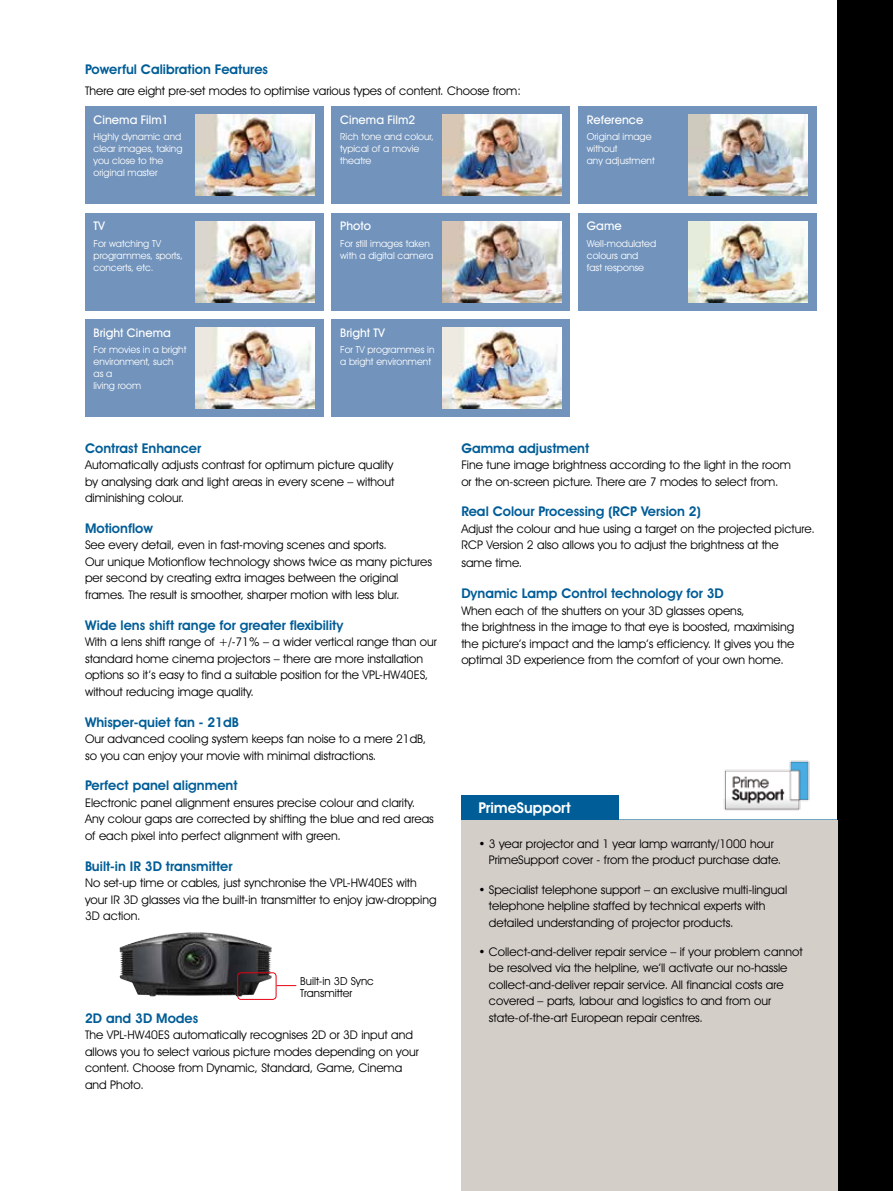
<style>
.page{position:relative;width:893px;height:1191px;background:#fff}
.page>*{position:absolute;margin:0;border:0;box-sizing:border-box;transform-origin:0 0}
.t1{font:600 15px "Avant Garde IT Cby BT";color:#fff}
.t2{font:600 13.5px "Avant Garde IT Cby BT";color:#005d97}
.t3{font:12px/16.5px "Avant Garde IT Cby BT";color:#000}
.t4{font:500 12px "Avant Garde IT Cby BT";color:#fff}
.t5{font:11.1px/12.5px "Avant Garde IT Cby BT";color:#000}
.t6{font:9.75px/12px "Avant Garde IT Cby BT";color:#fff}
</style>
<div class="page">
<hr style="left:461px;top:819px;width:402px;height:2px;background:#005d97">
<div style="left:838px;top:0;width:55px;height:1191px;background:#000"></div>
<img style="left:119px;top:934px;width:153px;height:62px">
<div style="left:237px;top:972px;width:40px;height:28px;border:1px solid #e60013;border-radius:3px"></div>
<svg style="left:277px;top:985px;width:19px;height:1px"></svg>
<div style="left:85px;top:106px;width:238px;height:98px;background:#7193bc"></div>
<img style="left:196px;top:115px;width:119px;height:81px">
<div style="left:85px;top:213px;width:238px;height:97px;background:#7193bc"></div>
<img style="left:196px;top:221px;width:119px;height:81px">
<div style="left:85px;top:319px;width:238px;height:98px;background:#7193bc"></div>
<img style="left:196px;top:327px;width:119px;height:81px">
<div style="left:332px;top:106px;width:238px;height:98px;background:#7193bc"></div>
<img style="left:442px;top:115px;width:119px;height:81px">
<div style="left:332px;top:213px;width:238px;height:97px;background:#7193bc"></div>
<img style="left:442px;top:221px;width:119px;height:81px">
<div style="left:332px;top:319px;width:238px;height:98px;background:#7193bc"></div>
<img style="left:442px;top:327px;width:119px;height:81px">
<div style="left:578px;top:106px;width:238px;height:98px;background:#7193bc"></div>
<img style="left:689px;top:115px;width:119px;height:81px">
<div style="left:578px;top:213px;width:238px;height:97px;background:#7193bc"></div>
<img style="left:689px;top:221px;width:119px;height:81px">
<div style="left:461px;top:795px;width:158px;height:25px;background:#005d97"></div>
<img style="left:723px;top:760px;width:87px;height:51px">
<div style="left:461px;top:820px;width:377px;height:371px;background:#d4cec9"></div>
<p class="t2" style="left:85px;top:61px;width:184px">Powerful Calibration Features</p>
<p class="t3" style="left:85px;top:82px;width:437px">There are eight pre-set modes to optimise various types of content. Choose from:</p>
<p class="t4" style="left:94px;top:112px;width:77px">Cinema Film1</p>
<p class="t6" style="left:94px;top:131px;width:90px">Highly dynamic and clear images, taking you close to the original master</p>
<p class="t4" style="left:94px;top:219px;width:13px">TV</p>
<p class="t6" style="left:94px;top:237px;width:91px">For watching TV programmes, sports, concerts, etc.</p>
<p class="t4" style="left:94px;top:325px;width:79px">Bright Cinema</p>
<p class="t6" style="left:94px;top:343px;width:94px">For movies in a bright environment, such<br>as a<br>living room</p>
<p class="t4" style="left:340px;top:112px;width:77px">Cinema Film2</p>
<p class="t6" style="left:340px;top:131px;width:95px">Rich tone and colour, typical of a movie theatre</p>
<p class="t4" style="left:340px;top:219px;width:32px">Photo</p>
<p class="t6" style="left:340px;top:237px;width:94px">For still images taken with a digital camera</p>
<p class="t4" style="left:340px;top:325px;width:46px">Bright TV</p>
<p class="t6" style="left:340px;top:343px;width:96px">For TV programmes in a bright environment</p>
<p class="t4" style="left:587px;top:112px;width:58px">Reference</p>
<p class="t6" style="left:587px;top:131px;width:69px">Original image without<br>any adjustment</p>
<p class="t4" style="left:587px;top:219px;width:36px">Game</p>
<p class="t6" style="left:587px;top:237px;width:71px">Well-modulated colours and fast response</p>
<p class="t2" style="left:85px;top:440px;width:118px">Contrast Enhancer</p>
<p class="t3" style="left:85px;top:456px;width:311px;text-align:justify">Automatically adjusts contrast for optimum picture quality by analysing dark and light areas in every scene – without diminishing colour.</p>
<p class="t2" style="left:85px;top:520px;width:69px">Motionflow</p>
<p class="t3" style="left:85px;top:537px;width:348px">See every detail, even in fast-moving scenes and sports.<br>Our unique Motionflow technology shows twice as many pictures per second by creating extra images between the original frames. The result is smoother, sharper motion with less blur.</p>
<p class="t2" style="left:85px;top:617px;width:260px">Wide lens shift range for greater flexibility</p>
<p class="t3" style="left:85px;top:633px;width:353px">With a lens shift range of +/-71% – a wider vertical range than our standard home cinema projectors – there are more installation options so it’s easy to find a suitable position for the VPL-HW40ES, without reducing image quality.</p>
<p class="t2" style="left:85px;top:713px;width:155px">Whisper-quiet fan - 21dB</p>
<p class="t3" style="left:85px;top:730px;width:343px">Our advanced cooling system keeps fan noise to a mere 21dB, so you can enjoy your movie with minimal distractions.</p>
<p class="t2" style="left:85px;top:777px;width:154px">Perfect panel alignment</p>
<p class="t3" style="left:85px;top:794px;width:350px">Electronic panel alignment ensures precise colour and clarity.<br>Any colour gaps are corrected by shifting the blue and red areas of each pixel into perfect alignment with green.</p>
<p class="t2" style="left:85px;top:857px;width:149px">Built-in IR 3D transmitter</p>
<p class="t3" style="left:85px;top:874px;width:353px">No set-up time or cables, just synchronise the VPL-HW40ES with your IR 3D glasses via the built-in transmitter to enjoy jaw-dropping<br>3D action.</p>
<p class="t5" style="left:300px;top:974px;width:75px">Built-in 3D Sync<br>Transmitter</p>
<p class="t2" style="left:85px;top:1010px;width:115px">2D and 3D Modes</p>
<p class="t3" style="left:85px;top:1026px;width:335px">The VPL-HW40ES automatically recognises 2D or 3D input and allows you to select various picture modes depending on your content. Choose from Dynamic, Standard, Game, Cinema and Photo.</p>
<p class="t2" style="left:461px;top:440px;width:129px">Gamma adjustment</p>
<p class="t3" style="left:461px;top:456px;width:331px">Fine tune image brightness according to the light in the room or the on-screen picture. There are 7 modes to select from.</p>
<p class="t2" style="left:461px;top:503px;width:241px">Real Colour Processing (RCP Version 2)</p>
<p class="t3" style="left:461px;top:520px;width:355px">Adjust the colour and hue using a target on the projected picture.<br>RCP Version 2 also allows you to adjust the brightness at the</p>
<p class="t3" style="left:461px;top:555px;width:62px">same time.</p>
<p class="t2" style="left:461px;top:585px;width:264px">Dynamic Lamp Control technology for 3D</p>
<p class="t3" style="left:461px;top:602px;width:335px">When each of the shutters on your 3D glasses opens,<br>the brightness in the image to that eye is boosted, maximising the picture’s impact and the lamp’s efficiency. It gives you the optimal 3D experience from the comfort of your own home.</p>
<p class="t1" style="left:478px;top:799px;width:94px">PrimeSupport</p>
<p class="t3" style="left:489px;top:835px;width:294px;text-indent:-10px">• 3 year projector and 1 year lamp warranty/1000 hour<br>PrimeSupport cover - from the product purchase date.</p>
<p class="t3" style="left:489px;top:881px;width:300px;text-indent:-10px">• Specialist telephone support – an exclusive multi-lingual telephone helpline staffed by technical experts with detailed understanding of projector products.</p>
<p class="t3" style="left:489px;top:943px;width:315px;text-indent:-10px">• Collect-and-deliver repair service – if your problem cannot be resolved via the helpline, we’ll activate our no-hassle collect-and-deliver repair service. All financial costs are covered – parts, labour and logistics to and from our state-of-the-art European repair centres.</p>
</div>
